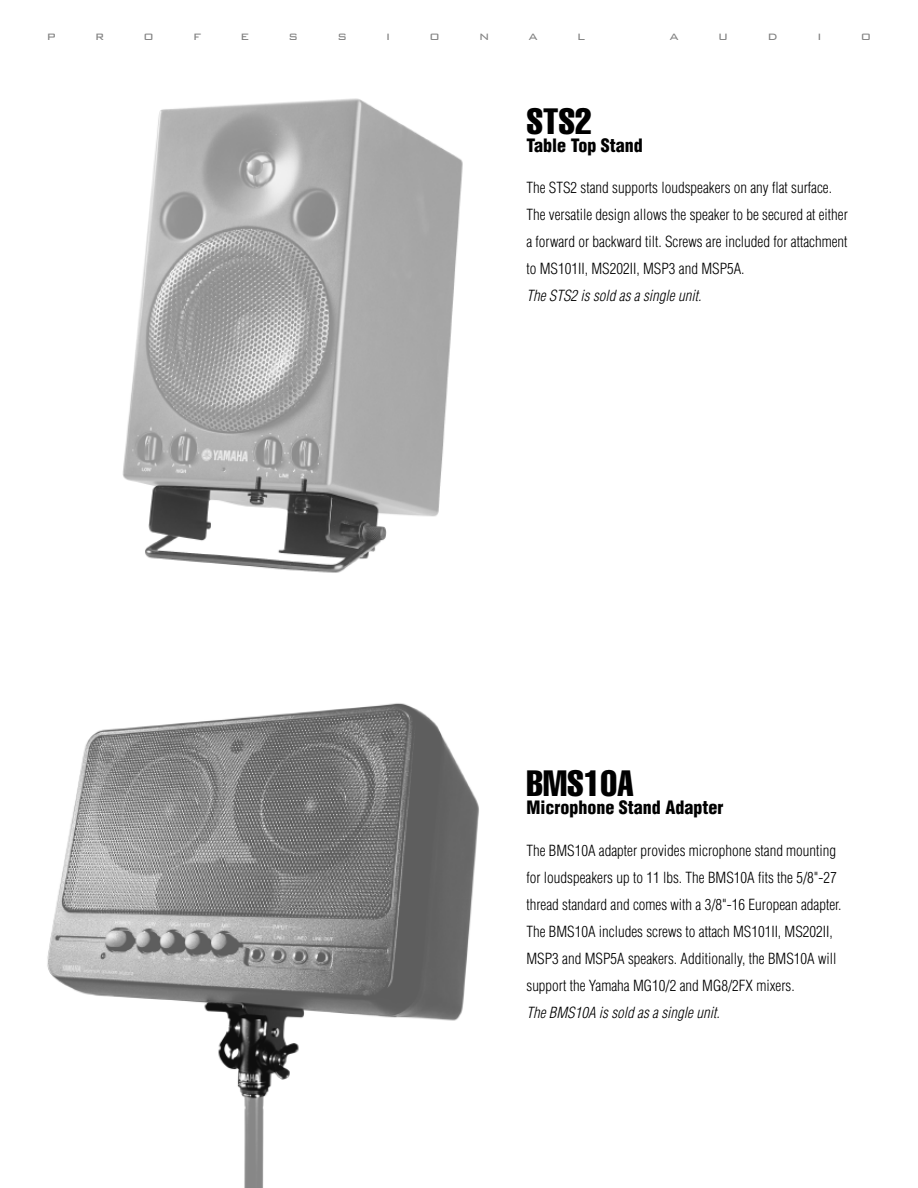
<style>
.page{position:relative;width:918px;height:1188px;background:#fff}
.page>*{position:absolute;margin:0;border:0;box-sizing:border-box;transform-origin:0 0}
.t1{font:extra-condensed 36px "Helvetica";color:#000}
.t2{font:900 condensed 18px "Helvetica";color:#000}
.t3{font:300 condensed 15px/27px "Helvetica";color:#000}
.t4{font:italic 300 condensed 15px "Helvetica";color:#000}
.t5{font:300 15px "Bank Gothic BT";color:#808080}
</style>
<div class="page">
<img style="left:47px;top:703px;width:432px;height:485px">
<img style="left:122px;top:98px;width:341px;height:475px">
<p class="t5" style="left:47px;top:26px;width:11px">p</p>
<p class="t5" style="left:95px;top:26px;width:11px">r</p>
<p class="t5" style="left:144px;top:26px;width:12px">o</p>
<p class="t5" style="left:193px;top:26px;width:10px">f</p>
<p class="t5" style="left:241px;top:26px;width:10px">e</p>
<p class="t5" style="left:289px;top:26px;width:11px">s</p>
<p class="t5" style="left:337px;top:26px;width:11px">s</p>
<p class="t5" style="left:386px;top:26px;width:6px">i</p>
<p class="t5" style="left:429px;top:26px;width:12px">o</p>
<p class="t5" style="left:479px;top:26px;width:12px">n</p>
<p class="t5" style="left:529px;top:26px;width:11px">a</p>
<p class="t5" style="left:577px;top:26px;width:10px">l</p>
<p class="t5" style="left:669px;top:26px;width:11px">a</p>
<p class="t5" style="left:718px;top:26px;width:12px">u</p>
<p class="t5" style="left:767px;top:26px;width:12px">d</p>
<p class="t5" style="left:817px;top:26px;width:6px">i</p>
<p class="t5" style="left:861px;top:26px;width:12px">o</p>
<h1 class="t1" style="left:526px;top:108px;width:67px">STS2</h1>
<p class="t2" style="left:526px;top:135px;width:118px">Table Top Stand</p>
<p class="t3" style="left:526px;top:174px;width:323px">The STS2 stand supports loudspeakers on any flat surface.<br>The versatile design allows the speaker to be secured at either a forward or backward tilt. Screws are included for attachment to MS101II, MS202II, MSP3 and MSP5A.</p>
<p class="t4" style="left:526px;top:287px;width:176px">The STS2 is sold as a single unit.</p>
<h1 class="t1" style="left:526px;top:771px;width:109px">BMS10A</h1>
<p class="t2" style="left:526px;top:798px;width:198px">Microphone Stand Adapter</p>
<p class="t3" style="left:526px;top:837px;width:317px">The BMS10A adapter provides microphone stand mounting for loudspeakers up to 11 lbs. The BMS10A fits the 5/8"-27 thread standard and comes with a 3/8"-16 European adapter.<br>The BMS10A includes screws to attach MS101II, MS202II, MSP3 and MSP5A speakers. Additionally, the BMS10A will support the Yamaha MG10/2 and MG8/2FX mixers.</p>
<p class="t4" style="left:526px;top:1004px;width:195px">The BMS10A is sold as a single unit.</p>
</div>
